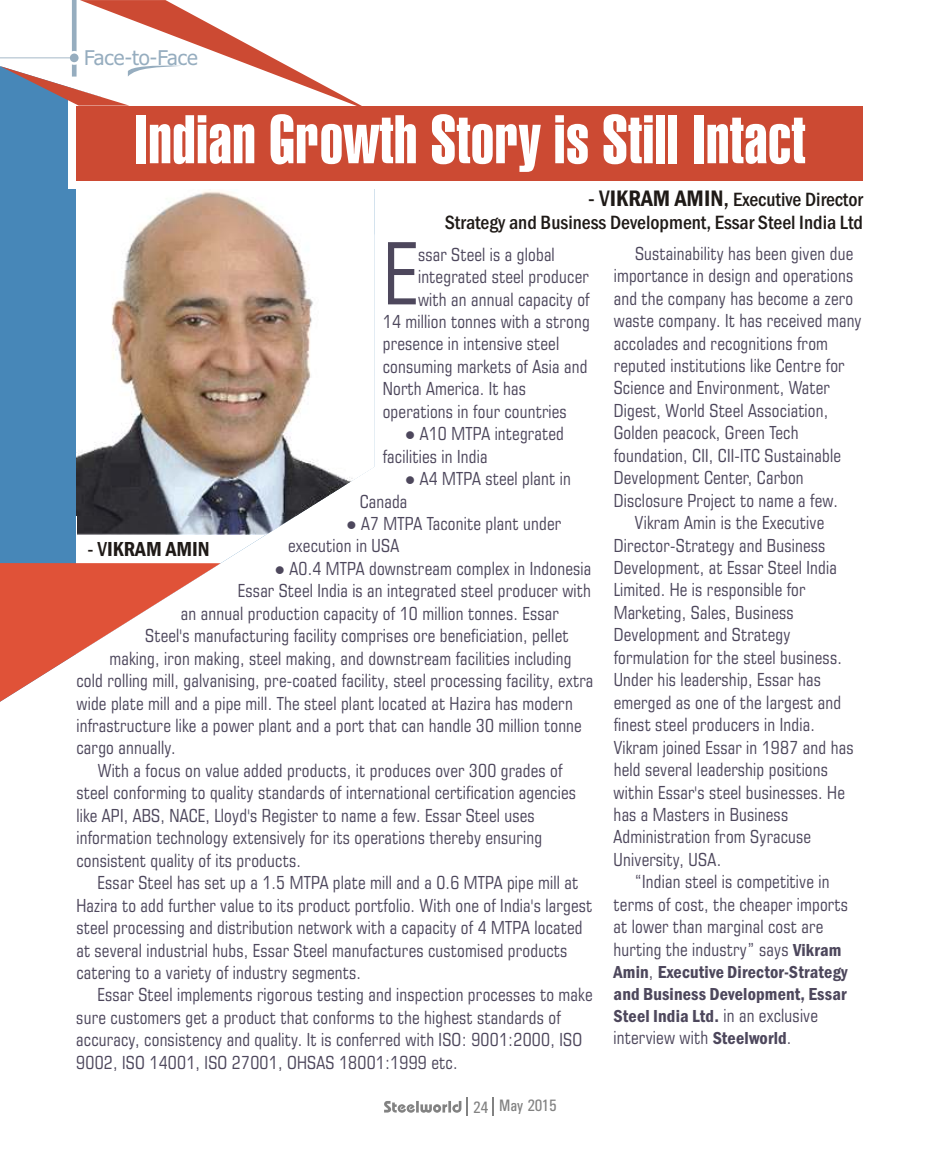
<style>
.page{position:relative;width:940px;height:1174px;background:#fff}
.page>*{position:absolute;margin:0;border:0;box-sizing:border-box;transform-origin:0 0}
.t1{font:condensed 85.8px "Square 721 BT";color:#4d475c}
.t2{font:66.75px "Swiss 911 BT Extra Compressed";letter-spacing:.01em;color:#fff}
.t3{font:600 condensed 21px "Franklin Gothic";color:#1f1a17}
.t4{font:20.4px "Tahoma";color:#96adbf}
.t5{font:500 condensed 19.95px/23.2px "Franklin Gothic";color:#1f1a17;text-align:right}
.t6{font:condensed 18px/22.5px "Square 721 BT";letter-spacing:.01em;color:#4d475c}
.t7{font:600 condensed 18px/21.9px "Franklin Gothic";letter-spacing:.01em;color:#4d475c;text-align:justify}
.t8{font:16.65px "Univers Condensed";color:#828282}
.s1{font-size:23.25px}
.s2{font-weight:600;font-size:23.25px}
.s3{font-family:"Franklin Gothic";font-weight:600}
.s4{font-family:"Square 721 BT";font-weight:400}
.s5{font-weight:500}
</style>
<div class="page">
<svg style="left:384px;top:1097px;width:84px;height:19px"></svg>
<svg style="left:493px;top:1097px;width:1px;height:19px"></svg>
<div style="left:0;top:113px;width:77px;height:450px;background:#4787b8"></div>
<img style="left:77px;top:189px;width:219px;height:345px">
<div style="left:68px;top:97px;width:804px;height:92px;background:#fff"></div>
<div style="left:77px;top:106px;width:786px;height:74px;background:#cc4a33"></div>
<svg style="left:0;top:0;width:362px;height:113px"></svg>
<svg style="left:0;top:563px;width:221px;height:139px"></svg>
<img style="left:77px;top:234px;width:297px;height:282px">
<p class="t4" style="left:84px;top:50px;width:115px">Face-to-Face</p>
<h2 class="t2" style="left:135px;top:112px;width:672px">Indian Growth Story is Still Intact</h2>
<p class="t5" style="left:445px;top:189px;width:420px"><span class="s1">- V</span><span class="s2">IKRAM AMIN</span><span class="s1">,</span> Executive Director<br>Strategy and Business Development, Essar Steel India Ltd</p>
<p class="t6" style="left:418px;top:245px;width:172px">ssar Steel is a global integrated steel producer</p>
<h1 class="t1" style="left:383px;top:239px;width:37px">E</h1>
<p class="t6" style="left:635px;top:244px;width:220px">Sustainability has been given due</p>
<p class="t6" style="left:614px;top:266px;width:241px">importance in design and operations</p>
<p class="t6" style="left:614px;top:289px;width:241px">and the company has become a zero</p>
<p class="t6" style="left:614px;top:311px;width:249px">waste company. It has received many</p>
<p class="t6" style="left:614px;top:333px;width:216px">accolades and recognitions from</p>
<p class="t6" style="left:614px;top:356px;width:232px">reputed institutions like Centre for</p>
<p class="t6" style="left:614px;top:378px;width:217px">Science and Environment, Water</p>
<p class="t6" style="left:614px;top:401px;width:216px">Digest, World Steel Association,</p>
<p class="t6" style="left:614px;top:423px;width:186px">Golden peacock, Green Tech</p>
<p class="t6" style="left:614px;top:446px;width:229px">foundation, CII, CII-ITC Sustainable</p>
<p class="t6" style="left:614px;top:468px;width:191px">Development Center, Carbon</p>
<p class="t6" style="left:614px;top:491px;width:226px">Disclosure Project to name a few.</p>
<p class="t6" style="left:635px;top:513px;width:191px">Vikram Amin is the Executive</p>
<p class="t6" style="left:614px;top:535px;width:213px">Director-Strategy and Business</p>
<p class="t6" style="left:614px;top:558px;width:225px">Development, at Essar Steel India</p>
<p class="t6" style="left:613px;top:580px;width:193px">Limited. He is responsible for</p>
<p class="t6" style="left:613px;top:603px;width:182px">Marketing, Sales, Business</p>
<p class="t6" style="left:613px;top:625px;width:178px">Development and Strategy</p>
<p class="t6" style="left:613px;top:648px;width:230px">formulation for the steel business.</p>
<p class="t6" style="left:613px;top:670px;width:209px">Under his leadership, Essar has</p>
<p class="t6" style="left:613px;top:693px;width:229px">emerged as one of the largest and</p>
<p class="t6" style="left:613px;top:715px;width:203px">finest steel producers in India.</p>
<p class="t6" style="left:613px;top:737px;width:241px">Vikram joined Essar in 1987 and has</p>
<p class="t6" style="left:613px;top:760px;width:216px">held several leadership positions</p>
<p class="t6" style="left:613px;top:782px;width:233px">within Essar's steel businesses. He</p>
<p class="t6" style="left:613px;top:805px;width:176px">has a Masters in Business</p>
<p class="t6" style="left:613px;top:827px;width:199px">Administration from Syracuse</p>
<p class="t6" style="left:613px;top:850px;width:109px">University, USA.</p>
<p class="t6" style="left:635px;top:872px;width:196px">“Indian steel is competitive in</p>
<p class="t6" style="left:613px;top:894px;width:236px">terms of cost, the cheaper imports</p>
<p class="t6" style="left:613px;top:917px;width:211px">at lower than marginal cost are</p>
<p class="t6" style="left:613px;top:939px;width:229px">hurting the industry” says <span class="s3">Vikram</span></p>
<p class="t7" style="left:613px;top:962px;width:235px">Amin<span class="s4">,</span> Executive Director-Strategy and Business Development, Essar Steel India Ltd. <span class="s4">in an exclusive</span></p>
<p class="t6" style="left:613px;top:1028px;width:179px">interview with <span class="s3">Steelworld</span>.</p>
<p class="t6" style="left:383px;top:289px;width:209px;text-indent:35px">with an annual capacity of<br>14 million tonnes with a strong presence in intensive steel consuming markets of Asia and<br>North America. It has operations in four countries</p>
<p class="t6" style="left:383px;top:424px;width:183px;text-indent:23px">●A10 MTPA integrated facilities in India</p>
<p class="t6" style="left:360px;top:469px;width:213px;text-indent:45px">●A4 MTPA steel plant in<br>Canada</p>
<p class="t6" style="left:288px;top:514px;width:274px;text-indent:58px">●A7 MTPA Taconite plant under execution in USA</p>
<p class="t6" style="left:275px;top:559px;width:318px">●A0.4 MTPA downstream complex in Indonesia</p>
<p class="t6" style="left:238px;top:581px;width:354px">Essar Steel India is an integrated steel producer with</p>
<p class="t6" style="left:181px;top:604px;width:379px">an annual production capacity of 10 million tonnes. Essar</p>
<p class="t6" style="left:145px;top:626px;width:425px">Steel's manufacturing facility comprises ore beneficiation, pellet</p>
<p class="t6" style="left:109px;top:648px;width:464px">making, iron making, steel making, and downstream facilities including</p>
<p class="t6" style="left:76px;top:671px;width:518px">cold rolling mill, galvanising, pre-coated facility, steel processing facility, extra</p>
<p class="t6" style="left:76px;top:693px;width:498px">wide plate mill and a pipe mill. The steel plant located at Hazira has modern</p>
<p class="t6" style="left:76px;top:716px;width:507px">infrastructure like a power plant and a port that can handle 30 million tonne</p>
<p class="t6" style="left:76px;top:738px;width:101px">cargo annually.</p>
<p class="t6" style="left:98px;top:761px;width:466px">With a focus on value added products, it produces over 300 grades of</p>
<p class="t6" style="left:76px;top:783px;width:501px">steel conforming to quality standards of international certification agencies</p>
<p class="t6" style="left:76px;top:806px;width:460px">like API, ABS, NACE, Lloyd's Register to name a few. Essar Steel uses</p>
<p class="t6" style="left:76px;top:828px;width:467px">information technology extensively for its operations thereby ensuring</p>
<p class="t6" style="left:76px;top:850px;width:226px">consistent quality of its products.</p>
<p class="t6" style="left:98px;top:873px;width:482px">Essar Steel has set up a 1.5 MTPA plate mill and a 0.6 MTPA pipe mill at</p>
<p class="t6" style="left:76px;top:895px;width:517px">Hazira to add further value to its product portfolio. With one of India's largest</p>
<p class="t6" style="left:76px;top:918px;width:508px">steel processing and distribution network with a capacity of 4 MTPA located</p>
<p class="t6" style="left:76px;top:940px;width:492px">at several industrial hubs, Essar Steel manufactures customised products</p>
<p class="t6" style="left:76px;top:963px;width:286px">catering to a variety of industry segments.</p>
<p class="t6" style="left:98px;top:985px;width:496px">Essar Steel implements rigorous testing and inspection processes to make</p>
<p class="t6" style="left:76px;top:1008px;width:486px">sure customers get a product that conforms to the highest standards of</p>
<p class="t6" style="left:76px;top:1030px;width:507px">accuracy, consistency and quality. It is conferred with ISO: 9001:2000, ISO</p>
<p class="t6" style="left:76px;top:1052px;width:383px">9002, ISO 14001, ISO 27001, OHSAS 18001:1999 etc.</p>
<p class="t3" style="left:87px;top:541px;width:124px"><span class="s5">- V</span>IKRAM AMIN</p>
<p class="t8" style="left:473px;top:1099px;width:85px">24 May 2015</p>
</div>
